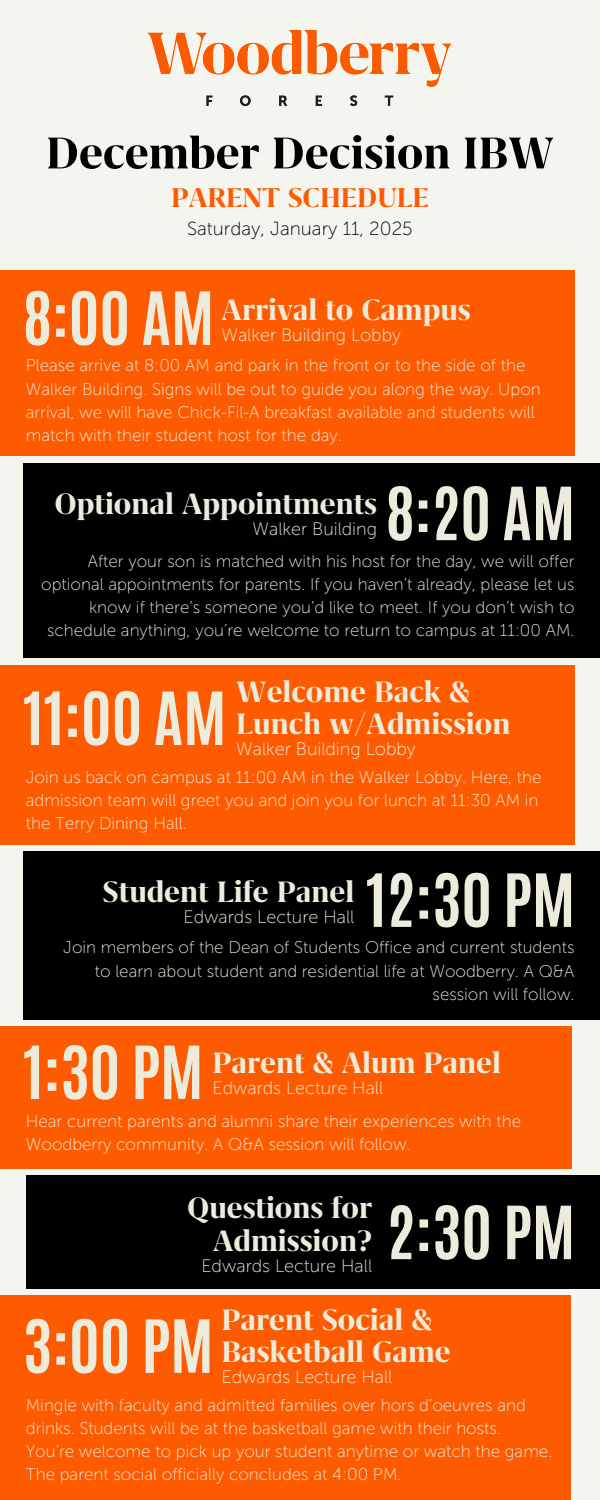
<style>
.page{position:relative;width:600px;height:1500px;background:#f5f5ef}
.page>*{position:absolute;margin:0;border:0;box-sizing:border-box;transform-origin:0 0}
.t1{font:700 62.3px "Antonio";color:#edebdc}
.t2{font:700 51.3px "Grifo M";color:#000}
.t3{font:700 34px/32.2px "Grifo M";color:#edebdc}
.t4{font:700 31.3px "Grifo M";color:#fe5b00}
.t5{font:19px "Museo Sans 100";color:#000}
.t6{font:18px "Museo Sans 100";color:#edebdc}
.t7{font:17px/23.2px "Museo Sans 100";color:#edebdc}
</style>
<div class="page">
<img style="left:147px;top:30px;width:305px;height:76px">
<div style="left:0;top:271px;width:575px;height:185px;background:#fe5b00"></div>
<div style="left:26px;top:1176px;width:574px;height:113px;background:#000"></div>
<div style="left:23px;top:463px;width:577px;height:195px;background:#000"></div>
<div style="left:1px;top:665px;width:574px;height:180px;background:#fe5b00"></div>
<div style="left:23px;top:851px;width:577px;height:169px;background:#000"></div>
<div style="left:0;top:1027px;width:571px;height:142px;background:#fe5b00"></div>
<div style="left:0;top:1296px;width:571px;height:204px;background:#fe5b00"></div>
<p class="t2" style="left:46px;top:124px;width:510px">December Decision IBW</p>
<h2 class="t4" style="left:171px;top:180px;width:259px">PARENT SCHEDULE</h2>
<p class="t5" style="left:187px;top:217px;width:227px">Saturday, January 11, 2025</p>
<h3 class="t1" style="left:23px;top:274px;width:193px">8:00 AM</h3>
<h5 class="t3" style="left:222px;top:294px;width:251px">Arrival to Campus</h5>
<h5 class="t6" style="left:222px;top:324px;width:181px">Walker Building Lobby</h5>
<h1 class="t7" style="left:26px;top:354px;width:516px">Please arrive at 8:00 AM and park in the front or to the side of the Walker Building. Signs will be out to guide you along the way. Upon arrival, we will have Chick-Fil-A breakfast available and students will match with their student host for the day.</h1>
<p class="t3" style="left:54px;top:488px;width:324px">Optional Appointments</p>
<p class="t6" style="left:253px;top:518px;width:126px">Walker Building</p>
<h1 class="t1" style="left:386px;top:469px;width:191px">8:20 AM</h1>
<h4 class="t7" style="left:41px;top:549px;width:535px;text-align:right">After your son is matched with his host for the day, we will offer optional appointments for parents. If you haven’t already, please let us know if there’s someone you’d like to meet. If you don’t wish to schedule anything, you’re welcome to return to campus at 11:00 AM.</h4>
<h4 class="t1" style="left:23px;top:674px;width:205px">11:00 AM</h4>
<p class="t3" style="left:236px;top:676px;width:276px">Welcome Back &amp;<br>Lunch w/Admission</p>
<p class="t6" style="left:236px;top:738px;width:181px">Walker Building Lobby</p>
<h1 class="t7" style="left:26px;top:765px;width:517px">Join us back on campus at 11:00 AM in the Walker Lobby. Here, the admission team will greet you and join you for lunch at 11:30 AM in the Terry Dining Hall.</h1>
<h5 class="t3" style="left:103px;top:876px;width:253px">Student Life Panel</h5>
<h5 class="t6" style="left:184px;top:906px;width:172px">Edwards Lecture Hall</h5>
<p class="t1" style="left:366px;top:856px;width:211px">12:30 PM</p>
<h1 class="t7" style="left:63px;top:936px;width:513px;text-align:right">Join members of the Dean of Students Office and current students to learn about student and residential life at Woodberry. A Q&amp;A session will follow.</h1>
<h1 class="t1" style="left:23px;top:1028px;width:182px">1:30 PM</h1>
<h5 class="t3" style="left:212px;top:1046px;width:290px">Parent &amp; Alum Panel</h5>
<h5 class="t6" style="left:212px;top:1077px;width:172px">Edwards Lecture Hall</h5>
<h4 class="t7" style="left:26px;top:1110px;width:497px">Hear current parents and alumni share their experiences with the<br>Woodberry community. A Q&amp;A session will follow.</h4>
<p class="t3" style="left:187px;top:1192px;width:187px;text-align:right">Questions for<br>Admission?</p>
<p class="t6" style="left:201px;top:1255px;width:172px">Edwards Lecture Hall</p>
<h5 class="t1" style="left:386px;top:1188px;width:190px">2:30 PM</h5>
<h1 class="t1" style="left:23px;top:1302px;width:192px">3:00 PM</h1>
<h4 class="t3" style="left:222px;top:1304px;width:231px">Parent Social &amp;<br>Basketball Game</h4>
<h4 class="t6" style="left:222px;top:1366px;width:172px">Edwards Lecture Hall</h4>
<h1 class="t7" style="left:26px;top:1393px;width:528px">Mingle with faculty and admitted families over hors d’oeuvres and drinks. Students will be at the basketball game with their hosts.<br>You’re welcome to pick up your student anytime or watch the game.<br>The parent social officially concludes at 4:00 PM.</h1>
</div>
